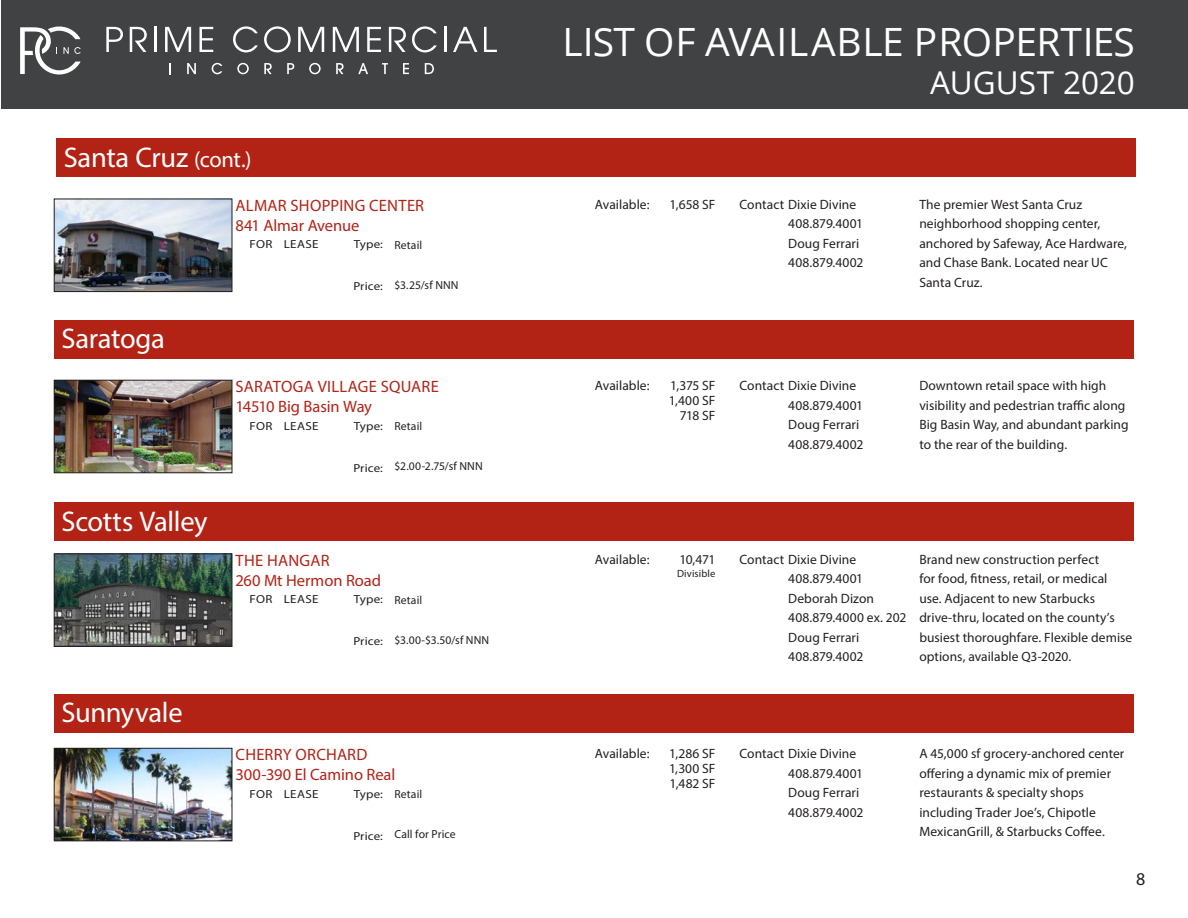
<style>
.page{position:relative;width:1188px;height:918px;background:#fff}
.page>*{position:absolute;margin:0;border:0;box-sizing:border-box;transform-origin:0 0}
.t1{font:39px "Open Sans";color:#fff}
.t2{font:31.5px "Open Sans";letter-spacing:-.005em;color:#fff}
.t3{font:28.5px "Myriad Pro";letter-spacing:-.01em;color:#fff}
.t4{font:18px "Myriad Pro";color:#231f20}
.t5{font:16.5px/19.5px "Myriad Pro";letter-spacing:.005em;color:#b22316}
.t6{font:13.5px/19.5px "Myriad Pro";letter-spacing:.005em;color:#231f20}
.t7{font:11.7px "Myriad Pro";letter-spacing:.015em;color:#231f20}
.t8{font:11.7px "Myriad Pro";letter-spacing:.015em;color:#231f20;scale:1.11 1}
.t9{font:10.5px "Myriad Pro";letter-spacing:.015em;color:#231f20}
.s1{font-size:22.5px}
</style>
<div class="page">
<div style="left:1px;top:0;width:1187px;height:109px;background:#414243"></div>
<svg style="left:106px;top:27px;width:17px;height:25px"></svg>
<svg style="left:130px;top:27px;width:17px;height:25px"></svg>
<hr style="left:154px;top:27px;width:2px;height:25px;background:#fff">
<svg style="left:165px;top:27px;width:26px;height:25px"></svg>
<svg style="left:200px;top:27px;width:13px;height:25px"></svg>
<svg style="left:233px;top:26px;width:25px;height:26px"></svg>
<svg style="left:264px;top:26px;width:27px;height:26px"></svg>
<svg style="left:298px;top:27px;width:26px;height:25px"></svg>
<svg style="left:333px;top:27px;width:26px;height:25px"></svg>
<svg style="left:367px;top:27px;width:14px;height:25px"></svg>
<svg style="left:389px;top:27px;width:17px;height:25px"></svg>
<svg style="left:412px;top:26px;width:25px;height:26px"></svg>
<hr style="left:444px;top:27px;width:3px;height:25px;background:#fff">
<svg style="left:453px;top:27px;width:24px;height:25px"></svg>
<svg style="left:484px;top:27px;width:13px;height:25px"></svg>
<svg style="left:169px;top:63px;width:2px;height:11px"></svg>
<svg style="left:187px;top:63px;width:9px;height:11px"></svg>
<svg style="left:212px;top:63px;width:10px;height:11px"></svg>
<svg style="left:237px;top:63px;width:12px;height:11px"></svg>
<svg style="left:264px;top:63px;width:8px;height:11px"></svg>
<svg style="left:287px;top:63px;width:7px;height:11px"></svg>
<svg style="left:309px;top:63px;width:12px;height:11px"></svg>
<svg style="left:336px;top:63px;width:8px;height:11px"></svg>
<svg style="left:358px;top:63px;width:10px;height:11px"></svg>
<svg style="left:382px;top:63px;width:6px;height:11px"></svg>
<svg style="left:403px;top:63px;width:6px;height:11px"></svg>
<svg style="left:425px;top:63px;width:9px;height:11px"></svg>
<svg style="left:20px;top:27px;width:61px;height:48px"></svg>
<div style="left:54px;top:320px;width:1080px;height:38px;background:#b22316"></div>
<img style="left:56px;top:382px;width:174px;height:89px">
<div style="left:54px;top:380px;width:178px;height:93px;border:1px solid #231f20"></div>
<img style="left:56px;top:201px;width:174px;height:89px">
<div style="left:54px;top:199px;width:178px;height:93px;border:1px solid #231f20"></div>
<div style="left:56px;top:139px;width:1080px;height:38px;background:#b22316"></div>
<div style="left:54px;top:502px;width:1080px;height:39px;background:#b22316"></div>
<img style="left:56px;top:556px;width:174px;height:89px">
<div style="left:54px;top:554px;width:178px;height:93px;border:1px solid #231f20"></div>
<img style="left:56px;top:750px;width:174px;height:89px">
<div style="left:54px;top:748px;width:178px;height:93px;border:1px solid #231f20"></div>
<div style="left:54px;top:694px;width:1080px;height:38px;background:#b22316"></div>
<h3 class="t3" style="left:64px;top:139px;width:189px">Santa Cruz <span class="s1">(cont.)</span></h3>
<h3 class="t3" style="left:62px;top:321px;width:105px">Saratoga</h3>
<h3 class="t3" style="left:62px;top:503px;width:148px">Scotts Valley</h3>
<h3 class="t3" style="left:62px;top:695px;width:123px">Sunnyvale</h3>
<p class="t5" style="left:235px;top:196px;width:190px">ALMAR SHOPPING CENTER<br>841 Almar Avenue</p>
<p class="t8" style="left:249px;top:237px;width:64px">FOR LEASE</p>
<p class="t8" style="left:354px;top:237px;width:28px">Type:</p>
<p class="t8" style="left:353px;top:279px;width:28px">Price:</p>
<p class="t7" style="left:394px;top:238px;width:29px">Retail</p>
<p class="t7" style="left:394px;top:278px;width:66px">$3.25/sf NNN</p>
<p class="t5" style="left:235px;top:377px;width:205px">SARATOGA VILLAGE SQUARE<br>14510 Big Basin Way</p>
<p class="t8" style="left:249px;top:418px;width:64px">FOR LEASE</p>
<p class="t8" style="left:354px;top:418px;width:28px">Type:</p>
<p class="t8" style="left:353px;top:460px;width:28px">Price:</p>
<p class="t7" style="left:394px;top:419px;width:29px">Retail</p>
<p class="t7" style="left:394px;top:459px;width:90px">$2.00-2.75/sf NNN</p>
<p class="t5" style="left:235px;top:551px;width:147px">THE HANGAR<br>260 Mt Hermon Road</p>
<p class="t8" style="left:249px;top:592px;width:64px">FOR LEASE</p>
<p class="t8" style="left:354px;top:592px;width:28px">Type:</p>
<p class="t8" style="left:353px;top:634px;width:28px">Price:</p>
<p class="t7" style="left:394px;top:593px;width:29px">Retail</p>
<p class="t7" style="left:394px;top:633px;width:96px">$3.00-$3.50/sf NNN</p>
<p class="t5" style="left:235px;top:745px;width:161px">CHERRY ORCHARD<br>300-390 El Camino Real</p>
<p class="t8" style="left:249px;top:786px;width:64px">FOR LEASE</p>
<p class="t8" style="left:354px;top:786px;width:28px">Type:</p>
<p class="t8" style="left:353px;top:828px;width:28px">Price:</p>
<p class="t7" style="left:394px;top:787px;width:29px">Retail</p>
<p class="t7" style="left:394px;top:827px;width:63px">Call for Price</p>
<h1 class="t1" style="left:562px;top:15px;width:574px">LIST OF AVAILABLE PROPERTIES</h1>
<h2 class="t2" style="left:930px;top:61px;width:206px">AUGUST 2020</h2>
<p class="t6" style="left:595px;top:194px;width:56px">Available:</p>
<p class="t6" style="left:670px;top:194px;width:47px">1,658 SF</p>
<p class="t6" style="left:788px;top:194px;width:77px;text-indent:-49px">Contact Dixie Divine<br>408.879.4001<br>Doug Ferrari<br>408.879.4002</p>
<p class="t6" style="left:919px;top:194px;width:209px">The premier West Santa Cruz neighborhood shopping center, anchored by Safeway, Ace Hardware, and Chase Bank. Located near UC<br>Santa Cruz.</p>
<p class="t6" style="left:595px;top:376px;width:56px">Available:</p>
<p class="t6" style="left:669px;top:378px;width:48px;line-height:15px;text-align:right">1,375 SF<br>1,400 SF<br>718 SF</p>
<p class="t6" style="left:788px;top:376px;width:77px;text-indent:-49px">Contact Dixie Divine<br>408.879.4001<br>Doug Ferrari<br>408.879.4002</p>
<p class="t6" style="left:919px;top:376px;width:211px">Downtown retail space with high visibility and pedestrian traffic along Big Basin Way, and abundant parking to the rear of the building.</p>
<p class="t6" style="left:595px;top:549px;width:56px">Available:</p>
<p class="t6" style="left:679px;top:549px;width:38px">10,471</p>
<p class="t9" style="left:677px;top:567px;width:40px">Divisible</p>
<p class="t6" style="left:788px;top:549px;width:120px;text-indent:-49px">Contact Dixie Divine<br>408.879.4001<br>Deborah Dizon<br>408.879.4000 ex. 202<br>Doug Ferrari<br>408.879.4002</p>
<p class="t6" style="left:919px;top:549px;width:215px">Brand new construction perfect<br>for food, fitness, retail, or medical use. Adjacent to new Starbucks drive-thru, located on the county’s busiest thoroughfare. Flexible demise options, available Q3-2020.</p>
<p class="t6" style="left:595px;top:744px;width:56px">Available:</p>
<p class="t6" style="left:669px;top:746px;width:48px;line-height:15px;text-align:justify">1,286 SF 1,300 SF 1,482 SF</p>
<p class="t6" style="left:788px;top:744px;width:77px;text-indent:-49px">Contact Dixie Divine<br>408.879.4001<br>Doug Ferrari<br>408.879.4002</p>
<p class="t6" style="left:919px;top:744px;width:207px">A 45,000 sf grocery-anchored center offering a dynamic mix of premier restaurants &amp; specialty shops including Trader Joe’s, Chipotle MexicanGrill, &amp; Starbucks Coffee.</p>
<h3 class="t4" style="left:1136px;top:868px;width:11px">8</h3>
</div>
